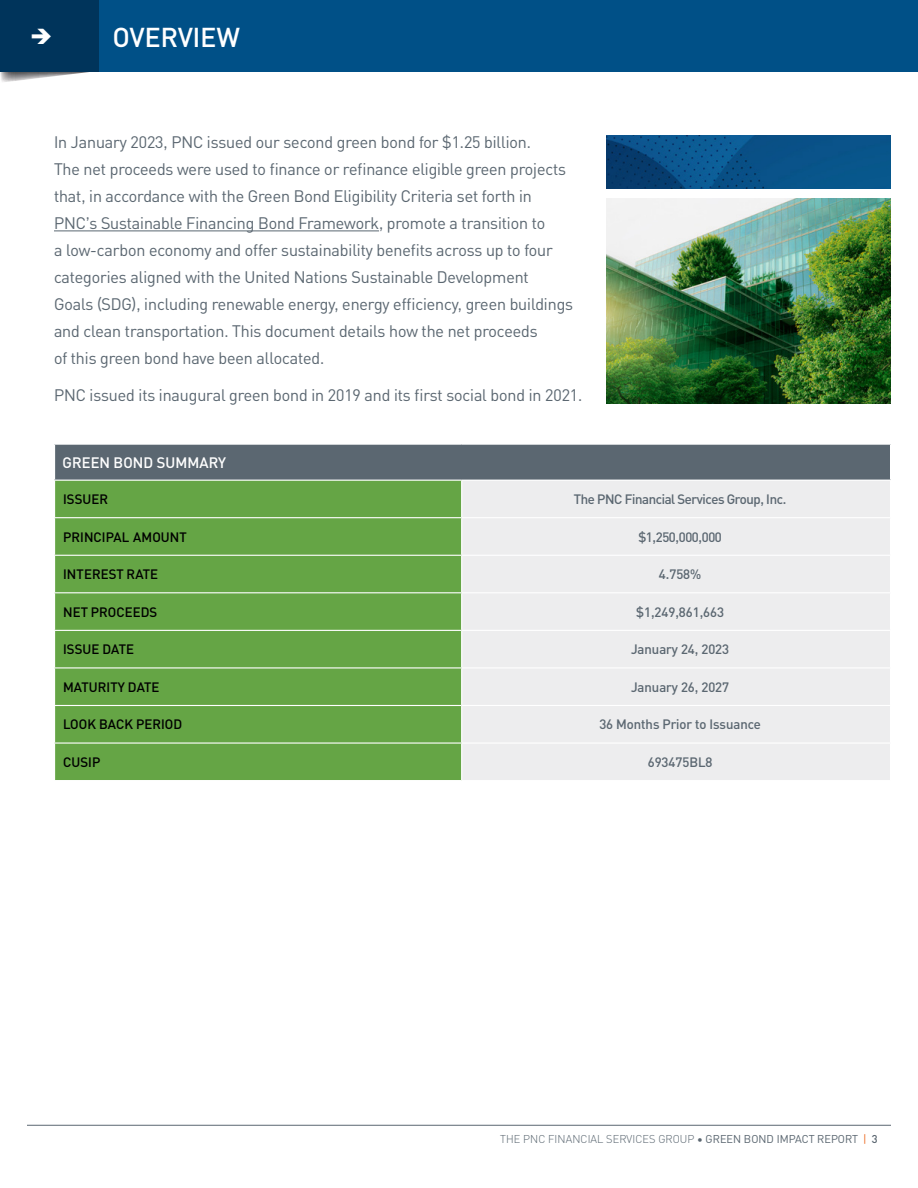
<style>
.page{position:relative;width:918px;height:1188px;background:#fff}
.page>*{position:absolute;margin:0;border:0;box-sizing:border-box;transform-origin:0 0}
.Paragraph_Style_1{font:500 27px "PNC Brand";letter-spacing:.01em;color:#fff}
.t1{font:16.5px/27px "PNC Brand";letter-spacing:-.005em;color:#5b6771}
.t2{font:500 15px "PNC Brand";letter-spacing:.01em;color:#fff}
.t3{font:500 13.5px "PNC Brand";letter-spacing:.01em;color:#000}
.t4{font:500 13.5px "PNC Brand";color:#5b6771}
.t5{font:500 13.5px "PNC Brand";letter-spacing:-.025em;color:#5b6771}
.t6{font:300 11.25px "PNC Brand";letter-spacing:.01em;color:#5b6771}
.s1{font-weight:400}
.s2{font-weight:400;color:#ed6b23}
.s3{font-weight:500}
</style>
<div class="page">
<hr style="left:27px;top:1125px;width:864px;height:1px;background:#5b6771">
<img style="left:0;top:72px;width:89px;height:10px">
<div style="left:0;top:0;width:99px;height:72px;background:#00345b"></div>
<hr style="left:54px;top:230px;width:325px;height:1px;background:#5b6771">
<div style="left:99px;top:0;width:819px;height:72px;background:#005087"></div>
<img style="left:606px;top:135px;width:285px;height:54px">
<img style="left:606px;top:198px;width:285px;height:205px">
<div style="left:55px;top:444px;width:836px;height:36px;background:#5b6771"></div>
<svg style="left:55px;top:481px;width:406px;height:299px;background:#67a647"></svg>
<div style="left:462px;top:481px;width:428px;height:299px;background:#ededee"></div>
<hr style="left:54px;top:444px;width:408px;height:1px;background:#fff">
<hr style="left:462px;top:444px;width:429px;height:1px;background:#fff">
<hr style="left:890px;top:445px;width:1px;height:35px;background:#fff">
<hr style="left:54px;top:517px;width:408px;height:1px;background:#fff">
<hr style="left:462px;top:517px;width:429px;height:1px;background:#fff">
<hr style="left:54px;top:555px;width:408px;height:1px;background:#fff">
<hr style="left:462px;top:555px;width:429px;height:1px;background:#fff">
<hr style="left:54px;top:592px;width:408px;height:1px;background:#fff">
<hr style="left:462px;top:592px;width:429px;height:1px;background:#fff">
<hr style="left:54px;top:630px;width:408px;height:1px;background:#fff">
<hr style="left:462px;top:630px;width:429px;height:1px;background:#fff">
<hr style="left:54px;top:667px;width:408px;height:1px;background:#fff">
<hr style="left:462px;top:667px;width:429px;height:1px;background:#fff">
<hr style="left:54px;top:705px;width:408px;height:1px;background:#fff">
<hr style="left:462px;top:705px;width:429px;height:1px;background:#fff">
<hr style="left:54px;top:742px;width:408px;height:2px;background:#fff">
<hr style="left:462px;top:742px;width:429px;height:2px;background:#fff">
<p class="Paragraph_Style_1" style="left:113px;top:20px;width:128px">OVERVIEW</p>
<p class="t1" style="left:54px;top:128px;width:521px">In January 2023, PNC issued our second green bond for $1.25 billion.<br>The net proceeds were used to finance or refinance eligible green projects that, in accordance with the Green Bond Eligibility Criteria set forth in PNC’s Sustainable Financing Bond Framework, promote a transition to<br>a low-carbon economy and offer sustainability benefits across up to four categories aligned with the United Nations Sustainable Development<br>Goals (SDG), including renewable energy, energy efficiency, green buildings and clean transportation. This document details how the net proceeds<br>of this green bond have been allocated.</p>
<p class="t1" style="left:54px;top:382px;width:530px">PNC issued its inaugural green bond in 2019 and its first social bond in 2021.</p>
<p class="t2" style="left:63px;top:453px;width:165px">GREEN BOND SUMMARY</p>
<p class="t3" style="left:63px;top:491px;width:46px">ISSUER</p>
<p class="t5" style="left:574px;top:491px;width:214px">The PNC Financial Services Group, Inc.</p>
<p class="t3" style="left:63px;top:528px;width:125px">PRINCIPAL AMOUNT</p>
<p class="t5" style="left:638px;top:528px;width:85px">$1,250,000,000</p>
<p class="t3" style="left:63px;top:566px;width:96px">INTEREST RATE</p>
<p class="t4" style="left:659px;top:566px;width:44px">4.758%</p>
<p class="t3" style="left:63px;top:603px;width:96px">NET PROCEEDS</p>
<p class="t4" style="left:636px;top:603px;width:89px">$1,249,861,663</p>
<p class="t3" style="left:63px;top:641px;width:72px">ISSUE DATE</p>
<p class="t4" style="left:631px;top:641px;width:100px">January 24, 2023</p>
<p class="t3" style="left:63px;top:678px;width:98px">MATURITY DATE</p>
<p class="t4" style="left:631px;top:678px;width:100px">January 26, 2027</p>
<p class="t3" style="left:63px;top:716px;width:121px">LOOK BACK PERIOD</p>
<p class="t4" style="left:599px;top:716px;width:163px">36 Months Prior to Issuance</p>
<p class="t3" style="left:63px;top:753px;width:39px">CUSIP</p>
<p class="t4" style="left:648px;top:753px;width:66px">693475BL8</p>
<p class="t6" style="left:500px;top:1132px;width:379px">THE PNC FINANCIAL SERVICES GROUP <span class="s1">• GREEN BOND IMPACT REPORT</span> <span class="s2">|</span> <span class="s3">3</span></p>
</div>
